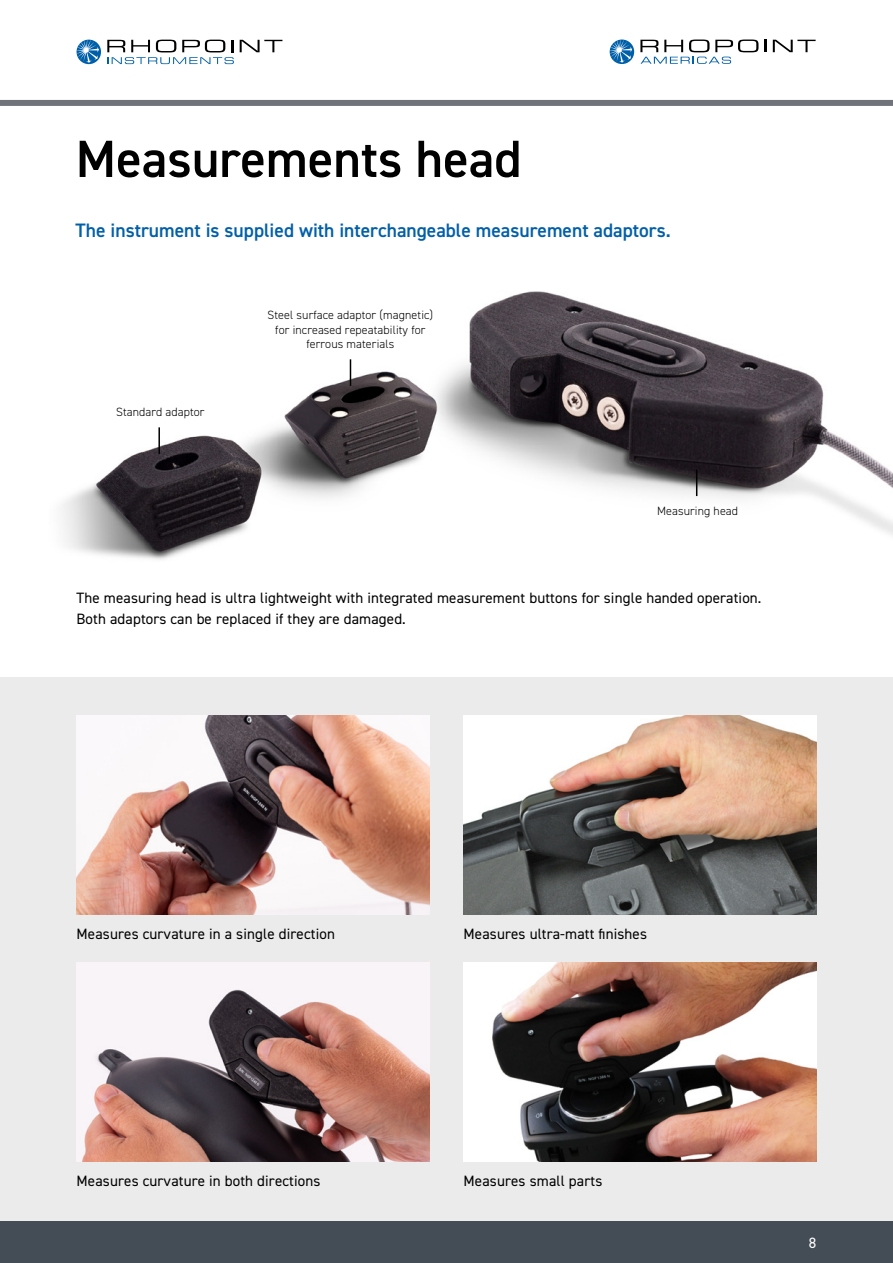
<style>
.page{position:relative;width:893px;height:1263px;background:#fff}
.page>*{position:absolute;margin:0;border:0;box-sizing:border-box;transform-origin:0 0}
.t1{font:600 52.5px "DIN2014";color:#000}
.t2{font:600 19.5px "DIN2014";color:#005fa9}
.t3{font:15px/21px "DIN2014";letter-spacing:.01em;color:#000}
.t4{font:15px "DIN2014";color:#fff}
.t5{font:300 12px/14.4px "DIN2014";letter-spacing:.01em;color:#000;text-align:center}
</style>
<div class="page">
<div style="left:0;top:100px;width:893px;height:6px;background:#70737a"></div>
<svg style="left:240px;top:40px;width:42px;height:12px"></svg>
<svg style="left:107px;top:40px;width:127px;height:24px"></svg>
<svg style="left:77px;top:40px;width:24px;height:24px"></svg>
<svg style="left:77px;top:40px;width:22px;height:23px"></svg>
<svg style="left:764px;top:40px;width:2px;height:12px"></svg>
<svg style="left:773px;top:40px;width:43px;height:12px"></svg>
<svg style="left:610px;top:40px;width:24px;height:24px"></svg>
<svg style="left:610px;top:40px;width:22px;height:23px"></svg>
<svg style="left:640px;top:40px;width:118px;height:24px"></svg>
<img style="left:61px;top:291px;width:832px;height:269px">
<div style="left:0;top:677px;width:893px;height:543px;background:#ebebeb"></div>
<div style="left:0;top:1221px;width:893px;height:42px;background:#444d55"></div>
<svg style="left:350px;top:359px;width:1px;height:27px"></svg>
<svg style="left:696px;top:469px;width:1px;height:27px"></svg>
<hr style="left:158px;top:427px;width:2px;height:27px;background:#000">
<img style="left:77px;top:715px;width:352px;height:200px">
<img style="left:77px;top:962px;width:352px;height:199px">
<img style="left:463px;top:715px;width:353px;height:200px">
<img style="left:463px;top:962px;width:353px;height:199px">
<h1 class="t1" style="left:76px;top:134px;width:447px">Measurements head</h1>
<h2 class="t2" style="left:76px;top:221px;width:597px">The instrument is supplied with interchangeable measurement adaptors.</h2>
<p class="t5" style="left:116px;top:405px;width:90px">Standard adaptor</p>
<p class="t5" style="left:268px;top:308px;width:167px">Steel surface adaptor (magnetic) for increased repeatability for ferrous materials</p>
<p class="t5" style="left:657px;top:504px;width:83px">Measuring head</p>
<p class="t3" style="left:77px;top:588px;width:686px">The measuring head is ultra lightweight with integrated measurement buttons for single handed operation.<br>Both adaptors can be replaced if they are damaged.</p>
<p class="t3" style="left:77px;top:923px;width:260px">Measures curvature in a single direction</p>
<p class="t3" style="left:77px;top:1171px;width:246px">Measures curvature in both directions</p>
<p class="t3" style="left:463px;top:923px;width:185px">Measures ultra-matt finishes</p>
<p class="t3" style="left:463px;top:1171px;width:140px">Measures small parts</p>
<p class="t4" style="left:809px;top:1236px;width:9px">8</p>
</div>
